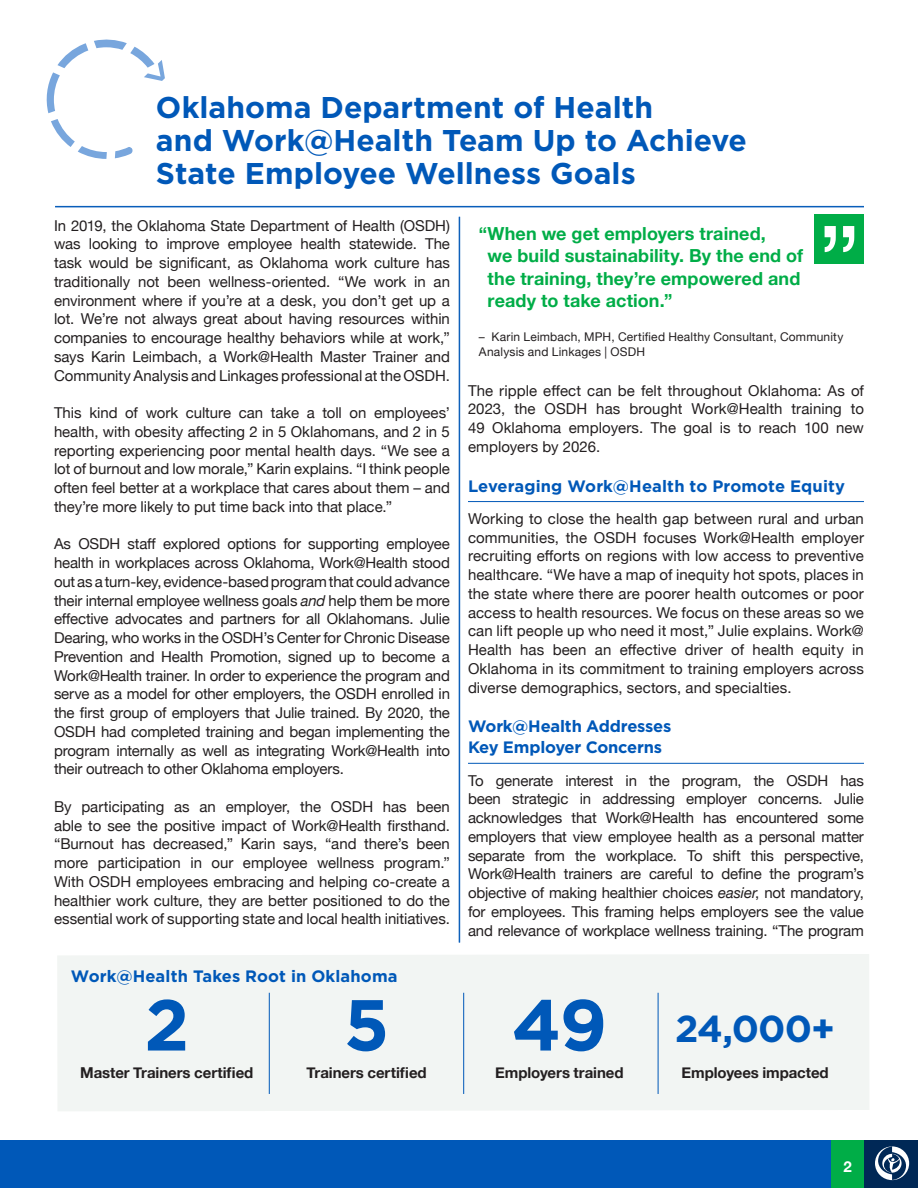
<style>
.page{position:relative;width:918px;height:1188px;background:#fff}
.page>*{position:absolute;margin:0;border:0;box-sizing:border-box;transform-origin:0 0}
.Subhead{font:700 72px "Gotham";color:#0058b8}
.Subhead-2{font:700 37.5px "Gotham";color:#0058b8}
.Subhead-3{font:700 30px/33px "Gotham";color:#0058b8}
.Callout{font:700 18px/22.5px "Helvetica Neue";letter-spacing:.005em;color:#00ad47}
.Subhead-4{font:700 16.5px/21px "Gotham";color:#0058b8}
.t1{font:15px/18.8px "Helvetica Neue";letter-spacing:-.005em;color:#231f20;text-align:justify}
.t2{font:700 15px "Helvetica Neue";letter-spacing:-.005em;color:#231f20}
.t3{font:700 15px "Helvetica Neue";color:#fff}
.Small_Text{font:12px/15px "Helvetica Neue";letter-spacing:.015em;color:#231f20}
.s1{font-style:italic}
</style>
<div class="page">
<hr style="left:468px;top:501px;width:396px;height:1px;background:#0058b8">
<hr style="left:468px;top:763px;width:396px;height:1px;background:#0058b8">
<div style="left:815px;top:214px;width:49px;height:50px;background:#00ad47"></div>
<svg style="left:825px;top:226px;width:29px;height:26px"></svg>
<div style="left:0;top:1140px;width:838px;height:48px;background:#0058b8"></div>
<div style="left:848px;top:1140px;width:70px;height:48px;background:#002856"></div>
<svg style="left:875px;top:1146px;width:34px;height:34px"></svg>
<div style="left:832px;top:1140px;width:32px;height:48px;background:#00ad47"></div>
<div style="left:57px;top:954px;width:812px;height:157px;background:#f2f5f3"></div>
<hr style="left:269px;top:993px;width:1px;height:101px;background:#0058b8">
<hr style="left:463px;top:993px;width:1px;height:101px;background:#0058b8">
<hr style="left:658px;top:993px;width:1px;height:101px;background:#0058b8">
<hr style="left:459px;top:217px;width:1px;height:726px;background:#0058b8">
<svg style="left:51px;top:119px;width:56px;height:40px"></svg>
<svg style="left:46px;top:43px;width:42px;height:70px"></svg>
<svg style="left:115px;top:147px;width:18px;height:11px"></svg>
<svg style="left:94px;top:39px;width:71px;height:42px"></svg>
<hr style="left:55px;top:206px;width:809px;height:1px;background:#0058b8">
<hr style="left:55px;top:207px;width:809px;height:1px;background:#0058b8">
<p class="Subhead-3" style="left:156px;top:91px;width:592px">Oklahoma Department of Health<br>and Work@Health Team Up to Achieve<br>State Employee Wellness Goals</p>
<p class="t1" style="left:54px;top:217px;width:398px">In 2019, the Oklahoma State Department of Health (OSDH) was looking to improve employee health statewide. The task would be significant, as Oklahoma work culture has traditionally not been wellness-oriented. “We work in an environment where if you’re at a desk, you don’t get up a lot. We’re not always great about having resources within companies to encourage healthy behaviors while at work,” says Karin Leimbach, a Work@Health Master Trainer and Community Analysis and Linkages professional at the OSDH.</p>
<p class="t1" style="left:54px;top:404px;width:398px">This kind of work culture can take a toll on employees’ health, with obesity affecting 2 in 5 Oklahomans, and 2 in 5 reporting experiencing poor mental health days. “We see a lot of burnout and low morale,” Karin explains. “I think people often feel better at a workplace that cares about them – and they’re more likely to put time back into that place.”</p>
<p class="t1" style="left:54px;top:535px;width:398px">As OSDH staff explored options for supporting employee health in workplaces across Oklahoma, Work@Health stood out as a turn-key, evidence-based program that could advance their internal employee wellness goals <span class="s1">and</span> help them be more effective advocates and partners for all Oklahomans. Julie Dearing, who works in the OSDH’s Center for Chronic Disease Prevention and Health Promotion, signed up to become a Work@Health trainer. In order to experience the program and serve as a model for other employers, the OSDH enrolled in the first group of employers that Julie trained. By 2020, the OSDH had completed training and began implementing the program internally as well as integrating Work@Health into their outreach to other Oklahoma employers.</p>
<p class="t1" style="left:54px;top:798px;width:398px">By participating as an employer, the OSDH has been able to see the positive impact of Work@Health firsthand. “Burnout has decreased,” Karin says, “and there’s been more participation in our employee wellness program.” With OSDH employees embracing and helping co-create a healthier work culture, they are better positioned to do the essential work of supporting state and local health initiatives.</p>
<p class="Subhead-4" style="left:71px;top:965px;width:328px">Work@Health Takes Root in Oklahoma</p>
<p class="Subhead" style="left:144px;top:977px;width:46px">2</p>
<p class="Subhead" style="left:344px;top:977px;width:47px">5</p>
<p class="Callout" style="left:488px;top:222px;width:317px;text-indent:-9px">“When we get employers trained,<br>we build sustainability. By the end of the training, they’re empowered and ready to take action.”</p>
<p class="Small_Text" style="left:479px;top:330px;width:366px">– Karin Leimbach, MPH, Certified Healthy Consultant, Community<br>Analysis and Linkages | OSDH</p>
<p class="t1" style="left:468px;top:382px;width:398px">The ripple effect can be felt throughout Oklahoma: As of 2023, the OSDH has brought Work@Health training to 49 Oklahoma employers. The goal is to reach 100 new employers by 2026.</p>
<p class="Subhead-4" style="left:468px;top:475px;width:379px">Leveraging Work@Health to Promote Equity</p>
<p class="t1" style="left:468px;top:510px;width:398px">Working to close the health gap between rural and urban communities, the OSDH focuses Work@Health employer recruiting efforts on regions with low access to preventive healthcare. “We have a map of inequity hot spots, places in the state where there are poorer health outcomes or poor access to health resources. We focus on these areas so we can lift people up who need it most,” Julie explains. Work@ Health has been an effective driver of health equity in Oklahoma in its commitment to training employers across diverse demographics, sectors, and specialties.</p>
<p class="Subhead-4" style="left:468px;top:716px;width:205px">Work@Health Addresses<br>Key Employer Concerns</p>
<p class="t1" style="left:468px;top:772px;width:398px">To generate interest in the program, the OSDH has been strategic in addressing employer concerns. Julie acknowledges that Work@Health has encountered some employers that view employee health as a personal matter separate from the workplace. To shift this perspective, Work@Health trainers are careful to define the program’s objective of making healthier choices <span class="s1">easier</span>, not mandatory, for employees. This framing helps employers see the value and relevance of workplace wellness training. “The program</p>
<p class="Subhead" style="left:512px;top:977px;width:97px">49</p>
<p class="Subhead-2" style="left:675px;top:1004px;width:161px">24,000+</p>
<p class="t2" style="left:80px;top:1061px;width:175px">Master Trainers certified</p>
<p class="t2" style="left:307px;top:1061px;width:122px">Trainers certified</p>
<p class="t2" style="left:682px;top:1061px;width:149px">Employees impacted</p>
<p class="t2" style="left:495px;top:1061px;width:130px">Employers trained</p>
<p class="t3" style="left:844px;top:1154px;width:10px">2</p>
<p class="t3" style="left:844px;top:1160px;width:10px">2</p>
</div>
